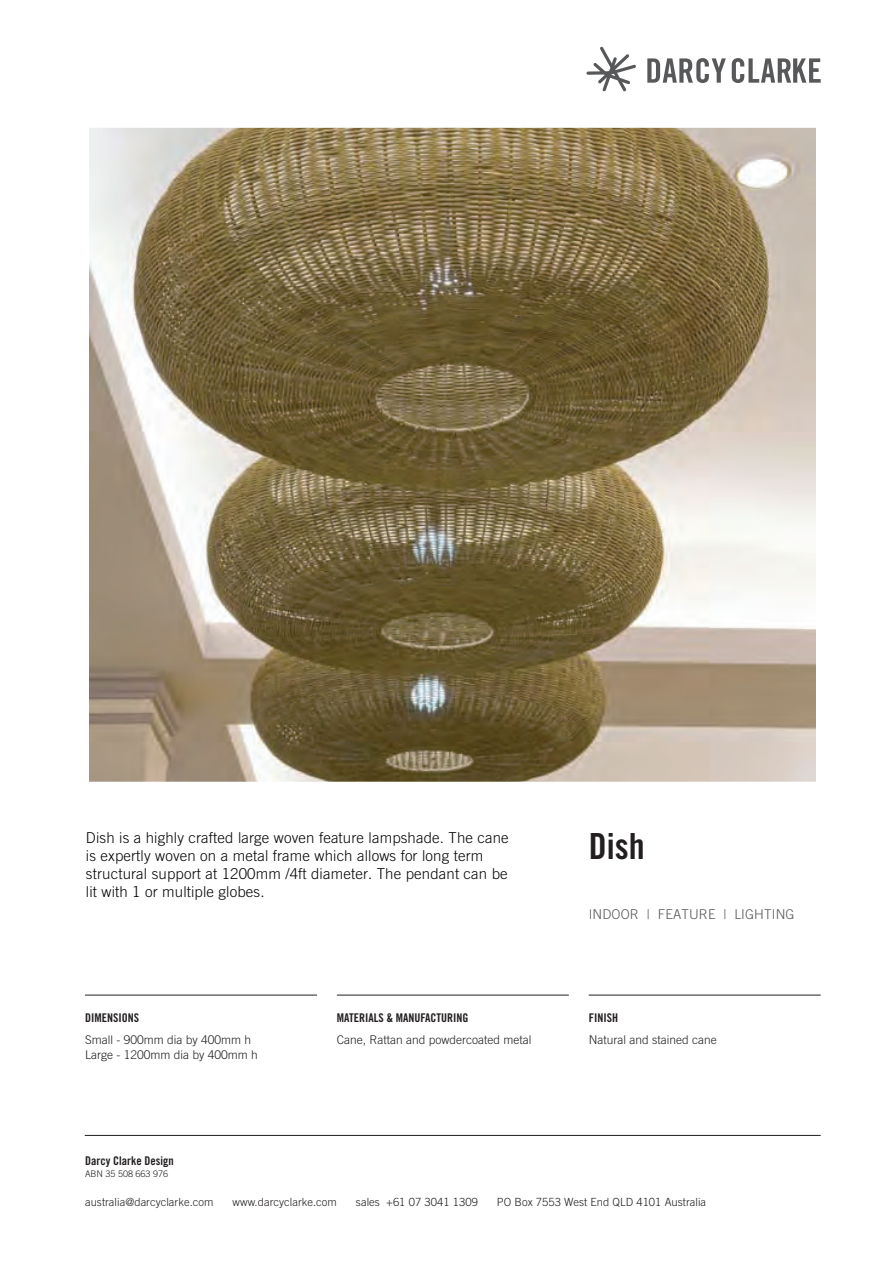
<style>
.page{position:relative;width:893px;height:1263px;background:#fff}
.page>*{position:absolute;margin:0;border:0;box-sizing:border-box;transform-origin:0 0}
.t1{font:36px "Trade Gothic Bold Cond Twenty";color:#231f20}
.t2{font:300 15px/18px "Trade Gothic";letter-spacing:.01em;color:#040503}
.t3{font:300 13.5px "Trade Gothic";letter-spacing:.01em;color:#57585a}
.t4{font:300 12px/14.4px "Trade Gothic";color:#231f20}
.t5{font:12px "Trade Gothic Bold Cond Twenty";color:#231f20}
.t6{font:300 11.25px "Trade Gothic";letter-spacing:.005em;color:#231f20}
.t7{font:300 9px "Trade Gothic";color:#231f20}
</style>
<div class="page">
<svg style="left:647px;top:58px;width:79px;height:25px"></svg>
<svg style="left:732px;top:58px;width:89px;height:25px"></svg>
<svg style="left:586px;top:47px;width:50px;height:44px"></svg>
<svg style="left:84px;top:1135px;width:737px;height:1px"></svg>
<svg style="left:85px;top:995px;width:232px;height:1px"></svg>
<svg style="left:336px;top:995px;width:233px;height:1px"></svg>
<svg style="left:588px;top:995px;width:233px;height:1px"></svg>
<img style="left:90px;top:128px;width:726px;height:654px">
<p class="t2" style="left:86px;top:829px;width:424px">Dish is a highly crafted large woven feature lampshade. The cane is expertly woven on a metal frame which allows for long term structural support at 1200mm /4ft diameter. The pendant can be lit with 1 or multiple globes.</p>
<h1 class="t1" style="left:589px;top:825px;width:57px">Dish</h1>
<p class="t3" style="left:589px;top:906px;width:207px">INDOOR | FEATURE | LIGHTING</p>
<p class="t5" style="left:85px;top:1011px;width:55px">DIMENSIONS</p>
<p class="t4" style="left:85px;top:1032px;width:174px">Small - 900mm dia by 400mm h<br>Large - 1200mm dia by 400mm h</p>
<p class="t5" style="left:337px;top:1011px;width:133px">MATERIALS &amp; MANUFACTURING</p>
<p class="t4" style="left:337px;top:1032px;width:196px">Cane, Rattan and powdercoated metal</p>
<p class="t5" style="left:589px;top:1011px;width:31px">FINISH</p>
<p class="t4" style="left:589px;top:1032px;width:130px">Natural and stained cane</p>
<p class="t5" style="left:85px;top:1153px;width:90px">Darcy Clarke Design</p>
<p class="t7" style="left:85px;top:1169px;width:85px">ABN 35 508 663 976</p>
<p class="t6" style="left:85px;top:1195px;width:130px">australia@darcyclarke.com</p>
<p class="t6" style="left:233px;top:1195px;width:106px">www.darcyclarke.com</p>
<p class="t6" style="left:356px;top:1195px;width:123px">sales +61 07 3041 1309</p>
<p class="t6" style="left:497px;top:1195px;width:211px">PO Box 7553 West End QLD 4101 Australia</p>
</div>
